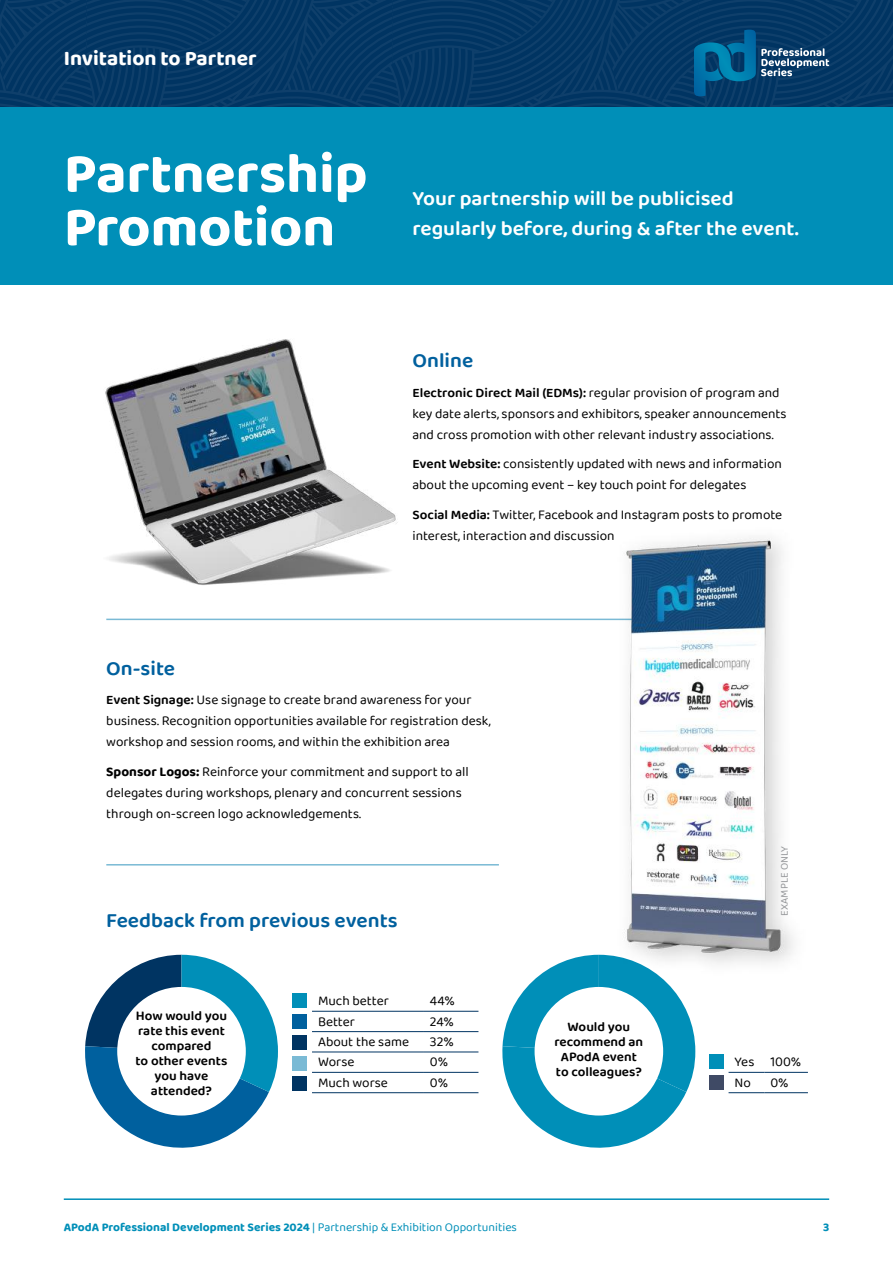
<style>
.page{position:relative;width:893px;height:1263px;background:#fff}
.page>*{position:absolute;margin:0;border:0;box-sizing:border-box;transform-origin:0 0}
.t1{font:700 56.85px/53.6px "Baloo 2";color:#fff}
.t2{font:600 21px/30px "Baloo 2";color:#fff}
.t3{font:600 21px "Baloo 2";color:#00609e}
.t4{font:700 21px "Baloo 2";color:#fff}
.t5{font:13.5px/21px "Baloo 2";color:#000}
.t6{font:600 13.5px/15px "Baloo 2";color:#000;text-align:center}
.t7{font:700 12px "Baloo 2";color:#008fb8}
.t8{font:10.5px "Baloo 2";color:#939598}
.s1{font-weight:600}
.s2{font-weight:700}
.s3{font-weight:400}
</style>
<div class="page">
<hr style="left:64px;top:1198px;width:765px;height:2px;background:#008fb8">
<div style="left:0;top:0;width:893px;height:285px;background:#008fb8"></div>
<hr style="left:106px;top:619px;width:608px;height:1px;background:#7abad5">
<img style="left:105px;top:339px;width:307px;height:282px">
<div style="left:0;top:0;width:893px;height:106px;background:linear-gradient(to right,#053865,#053865)"></div>
<svg style="left:694px;top:30px;width:135px;height:66px;background:#13537f"></svg>
<hr style="left:106px;top:864px;width:393px;height:1px;background:#7abad5">
<svg style="left:502px;top:955px;width:193px;height:193px"></svg>
<hr style="left:729px;top:1072px;width:35px;height:1px;background:#003462">
<hr style="left:764px;top:1072px;width:44px;height:1px;background:#003462">
<hr style="left:729px;top:1092px;width:35px;height:1px;background:#003462">
<hr style="left:764px;top:1092px;width:44px;height:1px;background:#003462">
<div style="left:709px;top:1055px;width:15px;height:14px;background:#008fb8"></div>
<div style="left:709px;top:1075px;width:15px;height:15px;background:#3f4a65"></div>
<svg style="left:85px;top:955px;width:193px;height:193px"></svg>
<hr style="left:312px;top:1011px;width:112px;height:1px;background:#003462">
<hr style="left:424px;top:1011px;width:54px;height:1px;background:#003462">
<hr style="left:312px;top:1031px;width:112px;height:1px;background:#003462">
<hr style="left:424px;top:1031px;width:54px;height:1px;background:#003462">
<hr style="left:312px;top:1052px;width:112px;height:1px;background:#003462">
<hr style="left:424px;top:1052px;width:54px;height:1px;background:#003462">
<hr style="left:312px;top:1072px;width:112px;height:1px;background:#003462">
<hr style="left:424px;top:1072px;width:54px;height:1px;background:#003462">
<hr style="left:312px;top:1092px;width:112px;height:1px;background:#003462">
<hr style="left:424px;top:1092px;width:54px;height:1px;background:#003462">
<div style="left:293px;top:994px;width:14px;height:14px;background:#008fb8"></div>
<div style="left:293px;top:1014px;width:14px;height:15px;background:#00609e"></div>
<div style="left:293px;top:1035px;width:14px;height:14px;background:#003462"></div>
<div style="left:293px;top:1056px;width:14px;height:14px;background:#7abad5"></div>
<div style="left:293px;top:1077px;width:14px;height:14px;background:#003462"></div>
<div style="left:535px;top:987px;width:128px;height:128px;background:#fff;border-radius:50%"></div>
<div style="left:117px;top:987px;width:129px;height:128px;background:#fff;border-radius:50%"></div>
<img style="left:588px;top:538px;width:205px;height:480px">
<h2 class="t4" style="left:64px;top:45px;width:194px">Invitation to Partner</h2>
<h1 class="t1" style="left:64px;top:145px;width:305px">Partnership<br>Promotion</h1>
<h2 class="t2" style="left:412px;top:184px;width:388px">Your partnership will be publicised regularly before, during &amp; after the event.</h2>
<h2 class="t3" style="left:412px;top:345px;width:62px">Online</h2>
<p class="t5" style="left:412px;top:383px;width:376px"><span class="s1">Electronic Direct Mail (EDMs):</span> regular provision of program and key date alerts, sponsors and exhibitors, speaker announcements and cross promotion with other relevant industry associations.</p>
<p class="t5" style="left:412px;top:454px;width:371px"><span class="s1">Event Website:</span> consistently updated with news and information about the upcoming event – key touch point for delegates</p>
<p class="t5" style="left:412px;top:505px;width:371px"><span class="s1">Social Media:</span> Twitter, Facebook and Instagram posts to promote interest, interaction and discussion</p>
<h2 class="t3" style="left:106px;top:653px;width:70px">On-site</h2>
<p class="t5" style="left:106px;top:690px;width:386px"><span class="s1">Event Signage:</span> Use signage to create brand awareness for your business. Recognition opportunities available for registration desk, workshop and session rooms, and within the exhibition area</p>
<p class="t5" style="left:106px;top:761px;width:364px"><span class="s2">Sponsor Logos:</span> Reinforce your commitment and support to all delegates during workshops, plenary and concurrent sessions through on-screen logo acknowledgements.</p>
<h2 class="t3" style="left:106px;top:905px;width:293px">Feedback from previous events</h2>
<p class="t6" style="left:136px;top:1009px;width:93px">How would you rate this event compared<br>to other events you have attended?</p>
<p class="t5" style="left:318px;top:991px;width:72px">Much better</p>
<p class="t5" style="left:430px;top:991px;width:27px">44%</p>
<p class="t5" style="left:318px;top:1011px;width:38px">Better</p>
<p class="t5" style="left:430px;top:1011px;width:26px">24%</p>
<p class="t5" style="left:318px;top:1032px;width:93px">About the same</p>
<p class="t5" style="left:430px;top:1032px;width:26px">32%</p>
<p class="t5" style="left:318px;top:1052px;width:38px">Worse</p>
<p class="t5" style="left:430px;top:1052px;width:20px">0%</p>
<p class="t5" style="left:318px;top:1072px;width:71px">Much worse</p>
<p class="t5" style="left:430px;top:1072px;width:20px">0%</p>
<p class="t6" style="left:554px;top:1019px;width:90px">Would you recommend an<br>APodA event to colleagues?</p>
<p class="t8" style="left:777px;top:916px;width:71px;rotate:-90deg">EXAMPLE ONLY</p>
<p class="t5" style="left:735px;top:1052px;width:68px;line-height:20.4px">Yes 100%<br>No</p>
<p class="t5" style="left:770px;top:1072px;width:20px">0%</p>
<p class="t7" style="left:64px;top:1220px;width:455px">APodA Professional Development Series 2024 <span class="s3">| Partnership &amp; Exhibition Opportunities</span></p>
<p class="t7" style="left:823px;top:1220px;width:8px">3</p>
</div>
